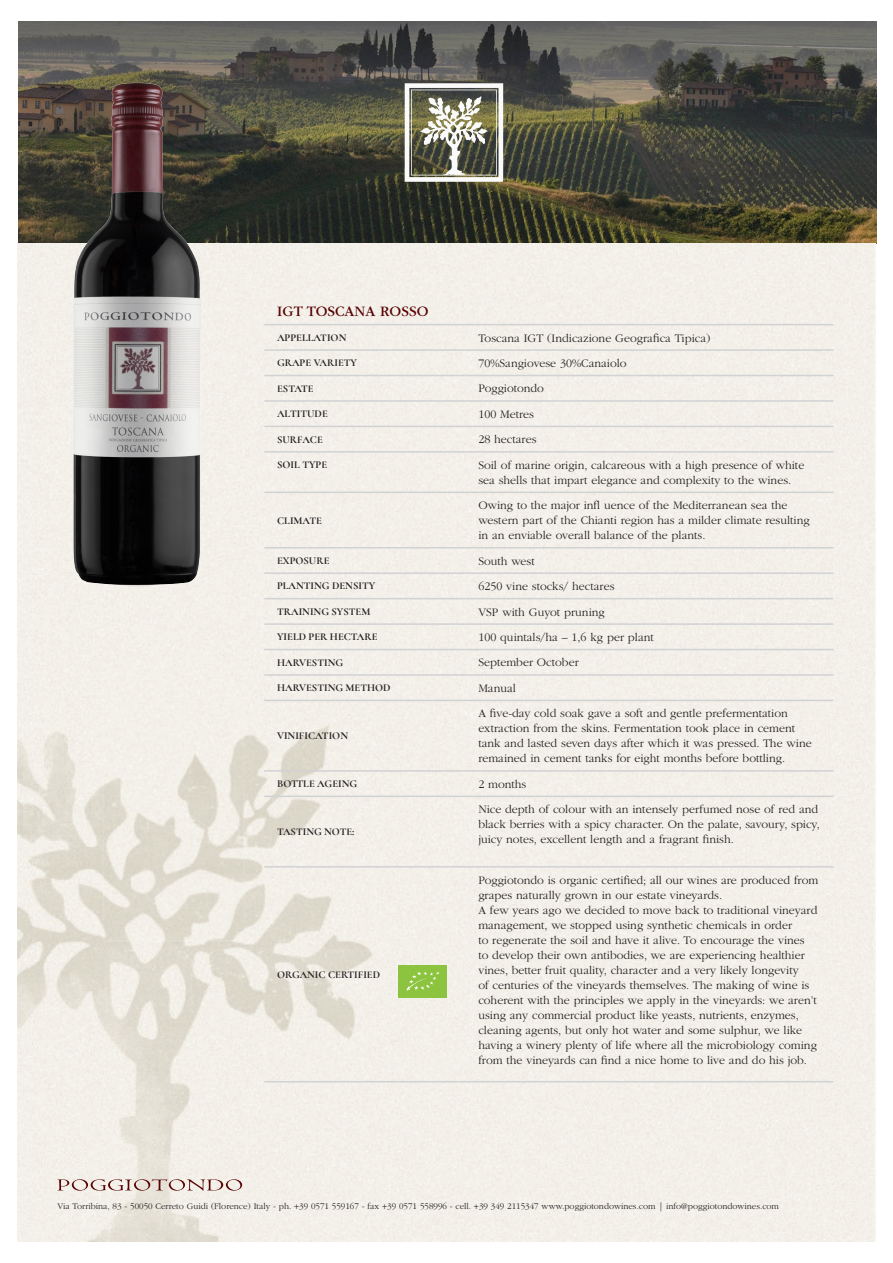
<style>
.page{position:relative;width:893px;height:1263px;background:#fff}
.page>*{position:absolute;margin:0;border:0;box-sizing:border-box;transform-origin:0 0}
.t1{font:15px "ITC Garamond Std";color:#580202}
.t2{font:300 12px/15px "ITC Garamond Std";color:#231f20}
.t3{font:700 10.5px "Cormorant Garamond";color:#231f20}
.t4{font:300 9px "ITC Garamond Std";color:#231f20}
</style>
<div class="page">
<img style="left:19px;top:21px;width:857px;height:223px">
<img style="left:17px;top:244px;width:858px;height:997px">
<svg style="left:57px;top:1179px;width:185px;height:12px;background:#d1beb8"></svg>
<svg style="left:405px;top:83px;width:98px;height:99px"></svg>
<hr style="left:264px;top:324px;width:202px;height:1px;background:#d1d2d4">
<hr style="left:466px;top:324px;width:367px;height:1px;background:#d1d2d4">
<hr style="left:264px;top:349px;width:202px;height:2px;background:#d1d2d4">
<hr style="left:466px;top:349px;width:367px;height:2px;background:#d1d2d4">
<hr style="left:264px;top:375px;width:202px;height:1px;background:#d1d2d4">
<hr style="left:466px;top:375px;width:367px;height:1px;background:#d1d2d4">
<hr style="left:264px;top:400px;width:202px;height:2px;background:#d1d2d4">
<hr style="left:466px;top:400px;width:367px;height:2px;background:#d1d2d4">
<hr style="left:264px;top:426px;width:202px;height:1px;background:#d1d2d4">
<hr style="left:466px;top:426px;width:367px;height:1px;background:#d1d2d4">
<hr style="left:264px;top:451px;width:202px;height:2px;background:#d1d2d4">
<hr style="left:466px;top:451px;width:367px;height:2px;background:#d1d2d4">
<hr style="left:264px;top:491px;width:202px;height:2px;background:#d1d2d4">
<hr style="left:466px;top:491px;width:367px;height:2px;background:#d1d2d4">
<hr style="left:264px;top:547px;width:202px;height:1px;background:#d1d2d4">
<hr style="left:466px;top:547px;width:367px;height:1px;background:#d1d2d4">
<hr style="left:264px;top:572px;width:202px;height:2px;background:#d1d2d4">
<hr style="left:466px;top:572px;width:367px;height:2px;background:#d1d2d4">
<hr style="left:264px;top:598px;width:202px;height:1px;background:#d1d2d4">
<hr style="left:466px;top:598px;width:367px;height:1px;background:#d1d2d4">
<hr style="left:264px;top:623px;width:202px;height:2px;background:#d1d2d4">
<hr style="left:466px;top:623px;width:367px;height:2px;background:#d1d2d4">
<hr style="left:264px;top:649px;width:202px;height:1px;background:#d1d2d4">
<hr style="left:466px;top:649px;width:367px;height:1px;background:#d1d2d4">
<hr style="left:264px;top:674px;width:202px;height:2px;background:#d1d2d4">
<hr style="left:466px;top:674px;width:367px;height:2px;background:#d1d2d4">
<hr style="left:264px;top:700px;width:202px;height:1px;background:#d1d2d4">
<hr style="left:466px;top:700px;width:367px;height:1px;background:#d1d2d4">
<hr style="left:264px;top:770px;width:202px;height:2px;background:#d1d2d4">
<hr style="left:466px;top:770px;width:367px;height:2px;background:#d1d2d4">
<hr style="left:264px;top:795px;width:202px;height:2px;background:#d1d2d4">
<hr style="left:466px;top:795px;width:367px;height:2px;background:#d1d2d4">
<hr style="left:264px;top:866px;width:202px;height:1px;background:#d1d2d4">
<hr style="left:264px;top:1081px;width:202px;height:1px;background:#d1d2d4">
<hr style="left:466px;top:866px;width:367px;height:1px;background:#d1d2d4">
<hr style="left:466px;top:1081px;width:367px;height:1px;background:#d1d2d4">
<img style="left:45px;top:70px;width:180px;height:612px">
<div style="left:398px;top:965px;width:48px;height:32px;background:#8cc440"></div>
<svg style="left:406px;top:971px;width:33px;height:20px"></svg>
<p class="t1" style="left:277px;top:303px;width:153px">IGT TOSCANA ROSSO</p>
<p class="t3" style="left:277px;top:331px;width:71px">APPELLATION</p>
<p class="t2" style="left:478px;top:330px;width:234px">Toscana IGT (Indicazione Geografica Tipica)</p>
<p class="t3" style="left:277px;top:356px;width:81px">GRAPE VARIETY</p>
<p class="t2" style="left:478px;top:356px;width:150px">70%Sangiovese 30%Canaiolo</p>
<p class="t3" style="left:277px;top:382px;width:38px">ESTATE</p>
<p class="t2" style="left:478px;top:381px;width:67px">Poggiotondo</p>
<p class="t3" style="left:277px;top:407px;width:52px">ALTITUDE</p>
<p class="t2" style="left:478px;top:407px;width:57px">100 Metres</p>
<p class="t3" style="left:277px;top:433px;width:47px">SURFACE</p>
<p class="t2" style="left:478px;top:432px;width:60px">28 hectares</p>
<p class="t3" style="left:277px;top:458px;width:52px">SOIL TYPE</p>
<p class="t2" style="left:478px;top:458px;width:327px">Soil of marine origin, calcareous with a high presence of white sea shells that impart elegance and complexity to the wines.</p>
<p class="t3" style="left:277px;top:514px;width:46px">CLIMATE</p>
<p class="t2" style="left:478px;top:498px;width:333px">Owing to the major infl uence of the Mediterranean sea the western part of the Chianti region has a milder climate resulting in an enviable overall balance of the plants.</p>
<p class="t3" style="left:277px;top:554px;width:54px">EXPOSURE</p>
<p class="t2" style="left:478px;top:554px;width:58px">South west</p>
<p class="t3" style="left:277px;top:579px;width:100px">PLANTING DENSITY</p>
<p class="t2" style="left:478px;top:579px;width:138px">6250 vine stocks/ hectares</p>
<p class="t3" style="left:277px;top:605px;width:95px">TRAINING SYSTEM</p>
<p class="t2" style="left:478px;top:604px;width:128px">VSP with Guyot pruning</p>
<p class="t3" style="left:277px;top:630px;width:102px">YIELD PER HECTARE</p>
<p class="t2" style="left:478px;top:630px;width:177px">100 quintals/ha – 1,6 kg per plant</p>
<p class="t3" style="left:277px;top:656px;width:68px">HARVESTING</p>
<p class="t2" style="left:478px;top:655px;width:102px">September October</p>
<p class="t3" style="left:277px;top:681px;width:115px">HARVESTING METHOD</p>
<p class="t2" style="left:478px;top:681px;width:39px">Manual</p>
<p class="t3" style="left:277px;top:730px;width:72px">VINIFICATION</p>
<p class="t2" style="left:478px;top:706px;width:335px">A five-day cold soak gave a soft and gentle prefermentation extraction from the skins. Fermentation took place in cement tank and lasted seven days after which it was pressed. The wine remained in cement tanks for eight months before bottling.</p>
<p class="t3" style="left:277px;top:777px;width:81px">BOTTLE AGEING</p>
<p class="t2" style="left:478px;top:777px;width:49px">2 months</p>
<p class="t3" style="left:277px;top:825px;width:79px">TASTING NOTE:</p>
<p class="t3" style="left:277px;top:968px;width:105px">ORGANIC CERTIFIED</p>
<p class="t2" style="left:478px;top:802px;width:343px">Nice depth of colour with an intensely perfumed nose of red and black berries with a spicy character. On the palate, savoury, spicy, juicy notes, excellent length and a fragrant finish.</p>
<p class="t2" style="left:478px;top:873px;width:341px">Poggiotondo is organic certified; all our wines are produced from grapes naturally grown in our estate vineyards.</p>
<p class="t2" style="left:478px;top:903px;width:340px">A few years ago we decided to move back to traditional vineyard management, we stopped using synthetic chemicals in order<br>to regenerate the soil and have it alive. To encourage the vines to develop their own antibodies, we are experiencing healthier vines, better fruit quality, character and a very likely longevity<br>of centuries of the vineyards themselves. The making of wine is coherent with the principles we apply in the vineyards: we aren’t using any commercial product like yeasts, nutrients, enzymes, cleaning agents, but only hot water and some sulphur, we like having a winery plenty of life where all the microbiology coming from the vineyards can find a nice home to live and do his job.</p>
<p class="t4" style="left:57px;top:1202px;width:723px">Via Torribina, 83 - 50050 Cerreto Guidi (Florence) Italy - ph. +39 0571 559167 - fax +39 0571 558996 - cell. +39 349 2115347 www.poggiotondowines.com | info@poggiotondowines.com</p>
</div>
